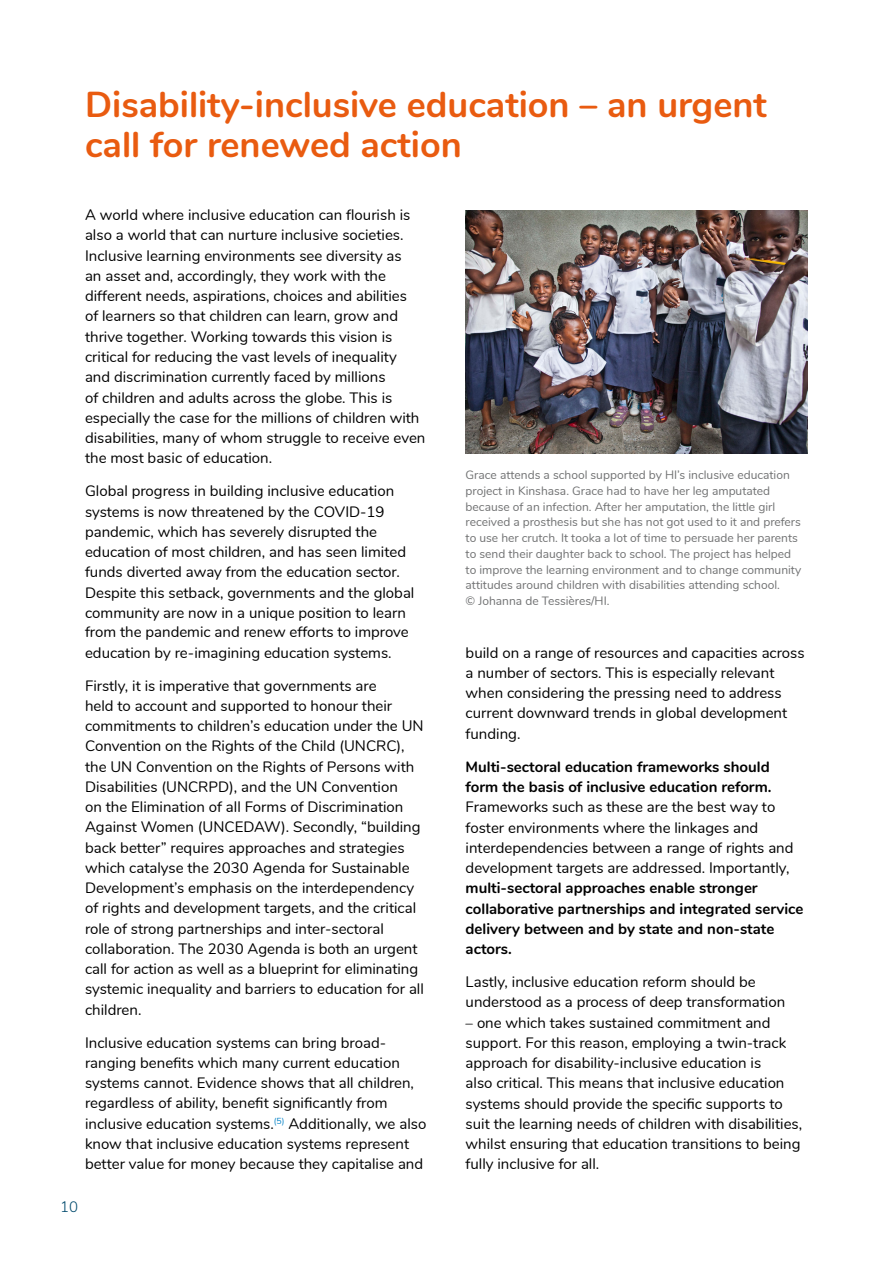
<style>
.page{position:relative;width:893px;height:1263px;background:#fff}
.page>*{position:absolute;margin:0;border:0;box-sizing:border-box;transform-origin:0 0}
.titre_n1{font:700 36px/40.5px "Nunito";color:#e95b10}
.text{font:15px/20.2px "Nunito";color:#000}
.text-2{font:700 15px/20.2px "Nunito";color:#000}
.t1{font:300 15px "Nunito";color:#004a6d}
.t2{font:12px/15.8px "Nunito";color:#707172}
.s1{font-weight:400}
</style>
<div class="page">
<img style="left:466px;top:210px;width:342px;height:243px">
<h1 class="titre_n1" style="left:85px;top:82px;width:683px">Disability-inclusive education – an urgent call for renewed action</h1>
<p class="text" style="left:85px;top:204px;width:342px">A world where inclusive education can flourish is also a world that can nurture inclusive societies.<br>Inclusive learning environments see diversity as<br>an asset and, accordingly, they work with the different needs, aspirations, choices and abilities<br>of learners so that children can learn, grow and thrive together. Working towards this vision is critical for reducing the vast levels of inequality and discrimination currently faced by millions<br>of children and adults across the globe. This is especially the case for the millions of children with disabilities, many of whom struggle to receive even the most basic of education.</p>
<p class="text" style="left:85px;top:480px;width:331px">Global progress in building inclusive education systems is now threatened by the COVID-19 pandemic, which has severely disrupted the education of most children, and has seen limited funds diverted away from the education sector.<br>Despite this setback, governments and the global community are now in a unique position to learn from the pandemic and renew efforts to improve education by re-imagining education systems.</p>
<p class="text" style="left:85px;top:674px;width:340px">Firstly, it is imperative that governments are<br>held to account and supported to honour their commitments to children’s education under the UN Convention on the Rights of the Child (UNCRC), the UN Convention on the Rights of Persons with Disabilities (UNCRPD), and the UN Convention<br>on the Elimination of all Forms of Discrimination Against Women (UNCEDAW). Secondly, “building back better” requires approaches and strategies which catalyse the 2030 Agenda for Sustainable Development’s emphasis on the interdependency of rights and development targets, and the critical role of strong partnerships and inter-sectoral collaboration. The 2030 Agenda is both an urgent call for action as well as a blueprint for eliminating systemic inequality and barriers to education for all children.</p>
<p class="text" style="left:85px;top:1031px;width:343px">Inclusive education systems can bring broad&shy;ranging benefits which many current education systems cannot. Evidence shows that all children, regardless of ability, benefit significantly from inclusive education systems.<sup>(5)</sup> Additionally, we also know that inclusive education systems represent better value for money because they capitalise and</p>
<p class="t1" style="left:60px;top:1195px;width:19px">10</p>
<p class="t2" style="left:466px;top:466px;width:337px">Grace attends a school supported by HI’s inclusive education project in Kinshasa. Grace had to have her leg amputated because of an infection. After her amputation, the little girl received a prosthesis but she has not got used to it and prefers to use her crutch. It tooka a lot of time to persuade her parents to send their daughter back to school. The project has helped to improve the learning environment and to change community attitudes around children with disabilities attending school.<br>© Johanna de Tessières/HI.</p>
<p class="text" style="left:466px;top:641px;width:341px">build on a range of resources and capacities across a number of sectors. This is especially relevant when considering the pressing need to address current downward trends in global development funding.</p>
<p class="text-2" style="left:466px;top:755px;width:339px">Multi-sectoral education frameworks should form the basis of inclusive education reform.<br><span class="s1">Frameworks such as these are the best way to foster environments where the linkages and interdependencies between a range of rights and development targets are addressed. Importantly, </span>multi-sectoral approaches enable stronger collaborative partnerships and integrated service delivery between and by state and non-state actors.</p>
<p class="text" style="left:466px;top:971px;width:321px">Lastly, inclusive education reform should be understood as a process of deep transformation</p>
<p class="text" style="left:466px;top:1011px;width:338px">– one which takes sustained commitment and support. For this reason, employing a twin-track approach for disability-inclusive education is<br>also critical. This means that inclusive education systems should provide the specific supports to suit the learning needs of children with disabilities, whilst ensuring that education transitions to being fully inclusive for all.</p>
</div>
